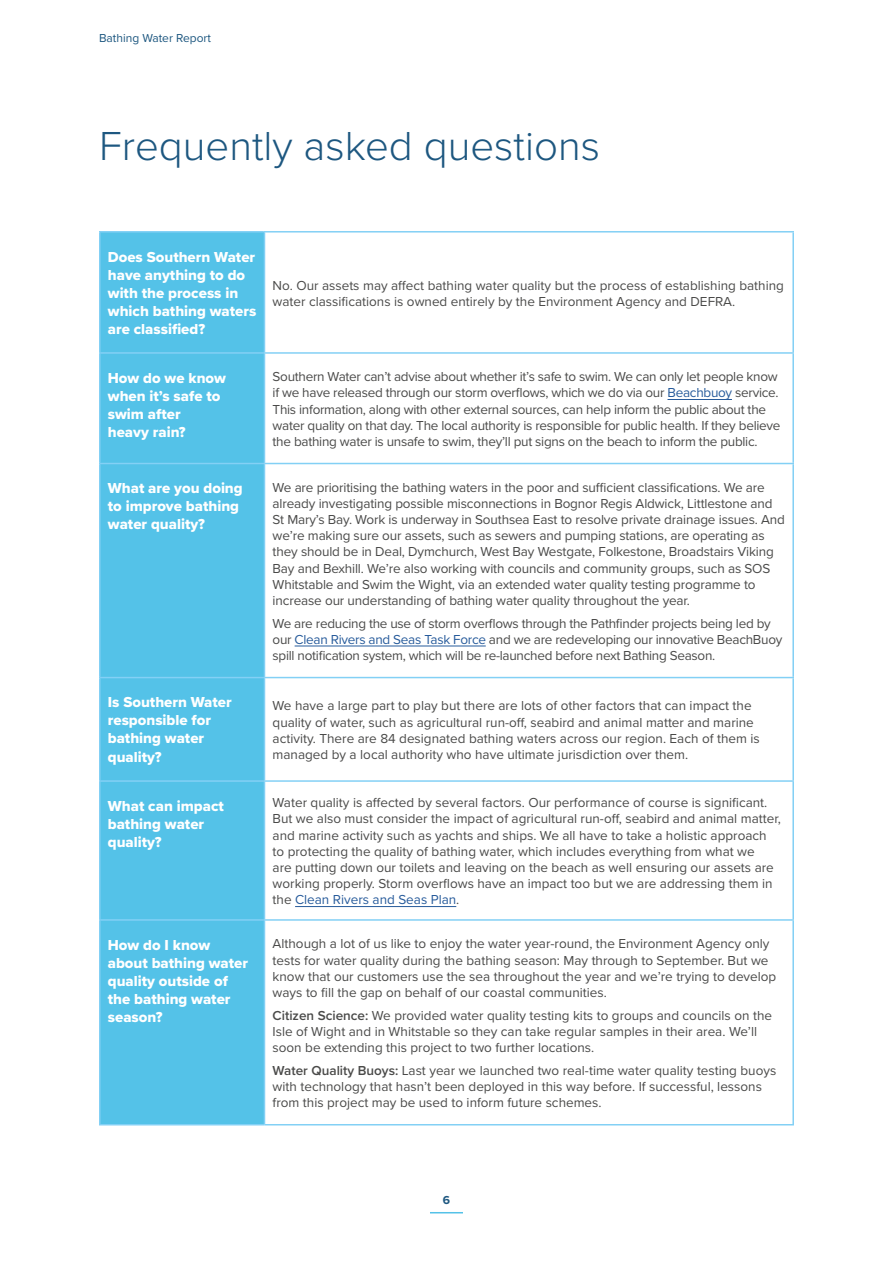
<style>
.page{position:relative;width:893px;height:1263px;background:#fff}
.page>*{position:absolute;margin:0;border:0;box-sizing:border-box;transform-origin:0 0}
.t1{font:300 42px "Proxima Nova";color:#1d5780}
.t2{font:15px/18px "Proxima Nova Extrabld";color:#fff}
.t3{font:13.5px/16.2px "Proxima Nova";color:#4a4a49}
.t4{font:13.5px/16.2px "Proxima Nova";letter-spacing:-.02em;color:#4a4a49}
.t5{font:12px "Proxima Nova";color:#1d5780}
.t6{font:700 12px "Proxima Nova";color:#1d5780}
.s1{color:#275b9b}
.s2{font-weight:600}
</style>
<div class="page">
<hr style="left:430px;top:1212px;width:33px;height:1px;background:#54c2e8">
<div style="left:101px;top:233px;width:163px;height:891px;background:#54c2e8"></div>
<hr style="left:99px;top:231px;width:165px;height:2px;background:#83d0f5">
<hr style="left:99px;top:233px;width:2px;height:119px;background:#83d0f5">
<hr style="left:264px;top:231px;width:530px;height:2px;background:#83d0f5">
<hr style="left:264px;top:233px;width:1px;height:119px;background:#83d0f5">
<hr style="left:792px;top:233px;width:2px;height:119px;background:#83d0f5">
<hr style="left:99px;top:352px;width:165px;height:2px;background:#83d0f5">
<hr style="left:99px;top:354px;width:2px;height:109px;background:#83d0f5">
<hr style="left:264px;top:352px;width:530px;height:2px;background:#83d0f5">
<hr style="left:264px;top:354px;width:1px;height:109px;background:#83d0f5">
<hr style="left:792px;top:354px;width:2px;height:109px;background:#83d0f5">
<hr style="left:99px;top:463px;width:165px;height:1px;background:#83d0f5">
<hr style="left:99px;top:464px;width:2px;height:213px;background:#83d0f5">
<hr style="left:264px;top:463px;width:530px;height:1px;background:#83d0f5">
<hr style="left:264px;top:464px;width:1px;height:213px;background:#83d0f5">
<hr style="left:792px;top:464px;width:2px;height:213px;background:#83d0f5">
<hr style="left:99px;top:677px;width:165px;height:1px;background:#83d0f5">
<hr style="left:99px;top:678px;width:2px;height:102px;background:#83d0f5">
<hr style="left:264px;top:677px;width:530px;height:1px;background:#83d0f5">
<hr style="left:264px;top:678px;width:1px;height:102px;background:#83d0f5">
<hr style="left:792px;top:678px;width:2px;height:102px;background:#83d0f5">
<hr style="left:99px;top:780px;width:165px;height:2px;background:#83d0f5">
<hr style="left:99px;top:782px;width:2px;height:137px;background:#83d0f5">
<hr style="left:264px;top:780px;width:530px;height:2px;background:#83d0f5">
<hr style="left:264px;top:782px;width:1px;height:137px;background:#83d0f5">
<hr style="left:792px;top:782px;width:2px;height:137px;background:#83d0f5">
<hr style="left:99px;top:919px;width:165px;height:2px;background:#83d0f5">
<hr style="left:99px;top:921px;width:2px;height:203px;background:#83d0f5">
<hr style="left:264px;top:919px;width:530px;height:2px;background:#83d0f5">
<hr style="left:264px;top:921px;width:1px;height:203px;background:#83d0f5">
<hr style="left:792px;top:921px;width:2px;height:203px;background:#83d0f5">
<hr style="left:99px;top:1124px;width:165px;height:1px;background:#83d0f5">
<hr style="left:264px;top:1124px;width:530px;height:1px;background:#83d0f5">
<hr style="left:667px;top:399px;width:65px;height:1px;background:#275b9b">
<hr style="left:295px;top:646px;width:191px;height:1px;background:#275b9b">
<hr style="left:295px;top:906px;width:161px;height:1px;background:#275b9b">
<p class="t5" style="left:99px;top:30px;width:114px">Bathing Water Report</p>
<h1 class="t1" style="left:99px;top:115px;width:502px">Frequently asked questions</h1>
<p class="t2" style="left:108px;top:247px;width:150px">Does Southern Water have anything to do with the process in which bathing waters are classified?</p>
<p class="t3" style="left:273px;top:276px;width:513px">No. Our assets may affect bathing water quality but the process of establishing bathing water classifications is owned entirely by the Environment Agency and DEFRA.</p>
<p class="t2" style="left:108px;top:369px;width:120px">How do we know when it’s safe to swim after<br>heavy rain?</p>
<p class="t4" style="left:273px;top:368px;width:509px">Southern Water can’t advise about whether it’s safe to swim. We can only let people know if we have released through our storm overflows, which we do via our <span class="s1">Beachbuoy</span> service.<br>This information, along with other external sources, can help inform the public about the water quality on that day. The local authority is responsible for public health. If they believe the bathing water is unsafe to swim, they’ll put signs on the beach to inform the public.</p>
<p class="t2" style="left:108px;top:479px;width:136px">What are you doing to improve bathing water quality?</p>
<p class="t3" style="left:273px;top:478px;width:514px">We are prioritising the bathing waters in the poor and sufficient classifications. We are already investigating possible misconnections in Bognor Regis Aldwick, Littlestone and St Mary’s Bay. Work is underway in Southsea East to resolve private drainage issues. And we’re making sure our assets, such as sewers and pumping stations, are operating as they should be in Deal, Dymchurch, West Bay Westgate, Folkestone, Broadstairs Viking Bay and Bexhill. We’re also working with councils and community groups, such as SOS Whitstable and Swim the Wight, via an extended water quality testing programme to increase our understanding of bathing water quality throughout the year.</p>
<p class="t4" style="left:273px;top:614px;width:511px">We are reducing the use of storm overflows through the Pathfinder projects being led by our <span class="s1">Clean Rivers and Seas Task Force</span> and we are redeveloping our innovative BeachBuoy spill notification system, which will be re-launched before next Bathing Season.</p>
<p class="t2" style="left:108px;top:693px;width:125px">Is Southern Water responsible for bathing water quality?</p>
<p class="t3" style="left:273px;top:697px;width:489px">We have a large part to play but there are lots of other factors that can impact the quality of water, such as agricultural run-off, seabird and animal matter and marine activity. There are 84 designated bathing waters across our region. Each of them is managed by a local authority who have ultimate jurisdiction over them.</p>
<p class="t2" style="left:108px;top:797px;width:118px">What can impact bathing water quality?</p>
<p class="t3" style="left:273px;top:794px;width:510px">Water quality is affected by several factors. Our performance of course is significant.<br>But we also must consider the impact of agricultural run-off, seabird and animal matter, and marine activity such as yachts and ships. We all have to take a holistic approach to protecting the quality of bathing water, which includes everything from what we<br>are putting down our toilets and leaving on the beach as well ensuring our assets are working properly. Storm overflows have an impact too but we are addressing them in the <span class="s1">Clean Rivers and Seas Plan</span>.</p>
<p class="t2" style="left:108px;top:936px;width:142px">How do I know about bathing water quality outside of the bathing water season?</p>
<p class="t3" style="left:273px;top:935px;width:505px">Although a lot of us like to enjoy the water year-round, the Environment Agency only tests for water quality during the bathing season: May through to September. But we know that our customers use the sea throughout the year and we’re trying to develop ways to fill the gap on behalf of our coastal communities.</p>
<p class="t3" style="left:273px;top:1006px;width:501px"><span class="s2">Citizen Science:</span> We provided water quality testing kits to groups and councils on the<br>Isle of Wight and in Whitstable so they can take regular samples in their area. We’ll soon be extending this project to two further locations.</p>
<p class="t3" style="left:273px;top:1061px;width:505px"><span class="s2">Water Quality Buoys:</span> Last year we launched two real-time water quality testing buoys with technology that hasn’t been deployed in this way before. If successful, lessons from this project may be used to inform future schemes.</p>
<p class="t6" style="left:443px;top:1191px;width:9px">6</p>
</div>
